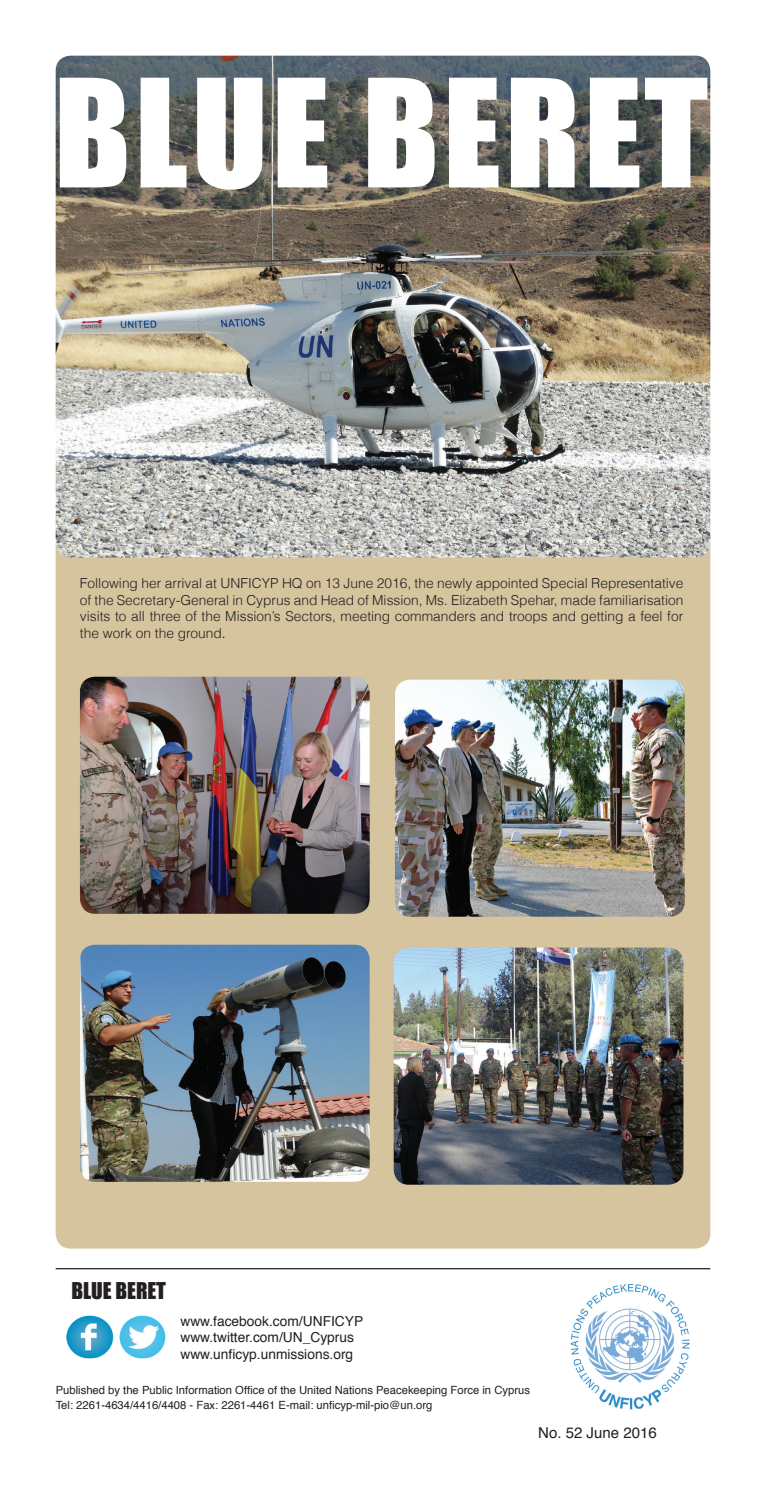
<style>
.page{position:relative;width:766px;height:1510px;background:#fff}
.page>*{position:absolute;margin:0;border:0;box-sizing:border-box;transform-origin:0 0}
.t1{font:138.75px "Impact";letter-spacing:.03em;color:#fff}
.t2{font:21.25px "Impact";color:#231f20}
.t3{font:15px "Helvetica";color:#231f20}
.t4{font:300 13.75px/16.5px "Helvetica";color:#231f20;text-align:justify}
.t5{font:13.75px "Helvetica";color:#231f20}
.t6{font:11.25px "Helvetica";color:#231f20}
.s1{font-weight:400}
</style>
<div class="page">
<div style="left:56px;top:531px;width:654px;height:717px;background:#d5c49d;border-radius:15px"></div>
<img style="left:56px;top:56px;width:654px;height:501px">
<img style="left:67px;top:1315px;width:46px;height:44px">
<img style="left:119px;top:1315px;width:47px;height:44px">
<img style="left:532px;top:1269px;width:178px;height:141px">
<hr style="left:56px;top:1268px;width:654px;height:1px;background:#231f20">
<img style="left:80px;top:676px;width:289px;height:237px">
<img style="left:395px;top:679px;width:289px;height:237px">
<img style="left:80px;top:944px;width:289px;height:237px">
<img style="left:393px;top:947px;width:290px;height:237px">
<p class="t1" style="left:54px;top:25px;width:655px">BLUE BERET</p>
<p class="t4" style="left:80px;top:574px;width:605px">Following her arrival at UNFICYP HQ on 13 June 2016, the newly appointed Special Representative of the Secretary-General in Cyprus and Head of Mission, Ms. Elizabeth Spehar, made familiarisation visits to all three of the Mission’s Sectors, meeting commanders and troops and getting a feel for the work on the ground<span class="s1">.</span></p>
<p class="t2" style="left:71px;top:1274px;width:96px">BLUE BERET</p>
<p class="t5" style="left:180px;top:1310px;width:184px">www.facebook.com/UNFICYP</p>
<p class="t5" style="left:180px;top:1326px;width:175px">www.twitter.com/UN_Cyprus</p>
<p class="t5" style="left:180px;top:1343px;width:174px">www.unficyp.unmissions.org</p>
<p class="t6" style="left:56px;top:1381px;width:475px">Published by the Public Information Office of the United Nations Peacekeeping Force in Cyprus</p>
<p class="t6" style="left:56px;top:1396px;width:378px">Tel: 2261-4634/4416/4408 - Fax: 2261-4461 E-mail: unficyp-mil-pio@un.org</p>
<p class="t3" style="left:538px;top:1421px;width:120px">No. 52 June 2016</p>
</div>
